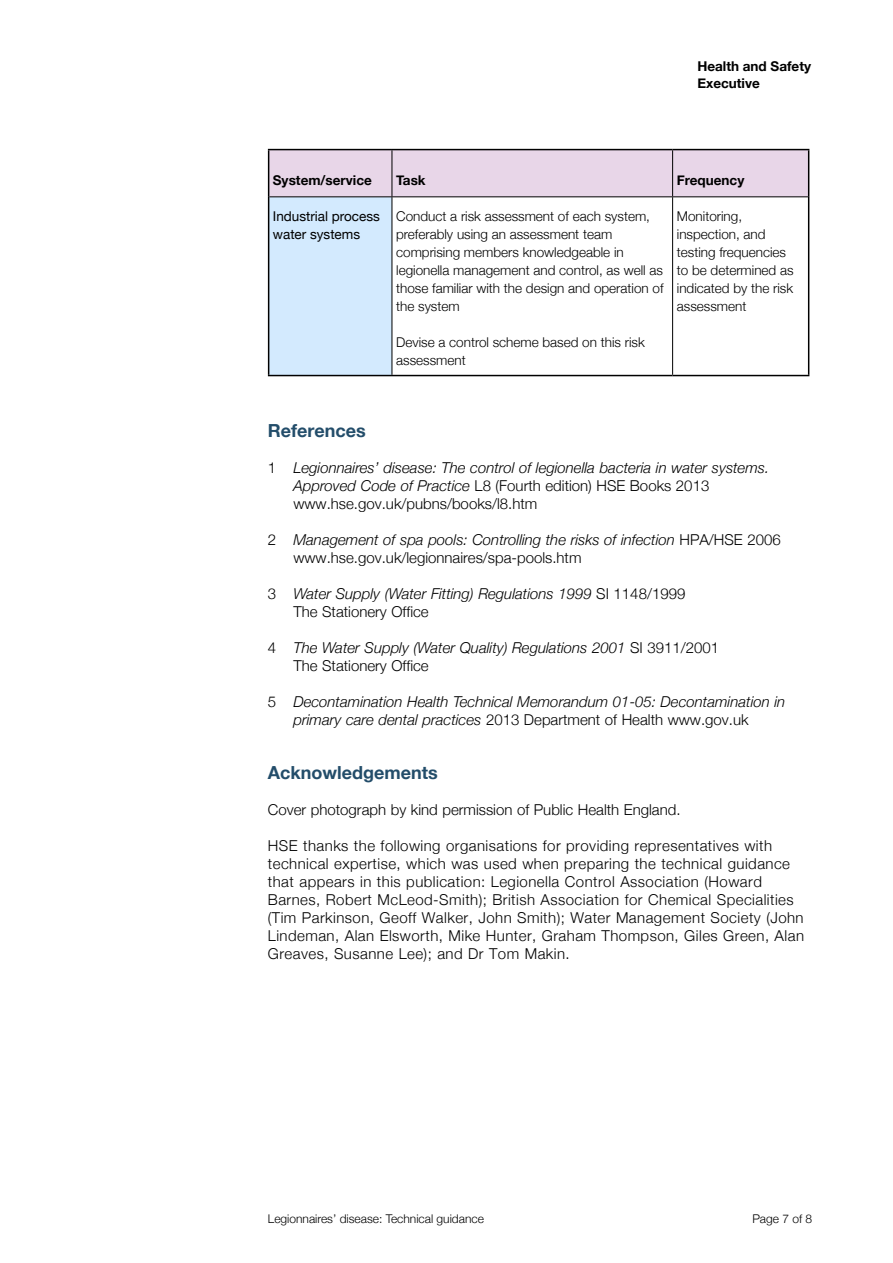
<style>
.page{position:relative;width:893px;height:1263px;background:#fff}
.page>*{position:absolute;margin:0;border:0;box-sizing:border-box;transform-origin:0 0}
.t1{font:700 18px "Helvetica Neue";color:#234d6a}
.t2{font:300 15px/18px "Helvetica Neue";letter-spacing:.03em;color:#000}
.t3{font:italic 300 15px/18px "Helvetica Neue";color:#000}
.t4{font:300 15px/18px "Helvetica Neue";color:#000}
.t5{font:300 13.5px/18px "Helvetica Neue";color:#000}
.t6{font:700 13.5px/16.5px "Helvetica Neue";color:#000}
.t7{font:13.5px/18px "Helvetica Neue";color:#000}
.t8{font:300 12px "Helvetica Neue";color:#000}
.s1{font-style:normal}
.s2{font-style:italic}
</style>
<div class="page">
<div style="left:269px;top:150px;width:539px;height:46px;background:#e8d6e8"></div>
<div style="left:269px;top:197px;width:123px;height:179px;background:#d3eafe"></div>
<hr style="left:268px;top:197px;width:1px;height:178px;background:#000">
<hr style="left:808px;top:197px;width:1px;height:178px;background:#000">
<hr style="left:268px;top:375px;width:124px;height:1px;background:#000">
<hr style="left:392px;top:375px;width:281px;height:1px;background:#000">
<hr style="left:673px;top:375px;width:136px;height:1px;background:#000">
<hr style="left:392px;top:150px;width:1px;height:46px;background:#000">
<hr style="left:672px;top:150px;width:1px;height:46px;background:#000">
<hr style="left:392px;top:197px;width:1px;height:178px;background:#000">
<hr style="left:672px;top:197px;width:1px;height:178px;background:#000">
<hr style="left:268px;top:149px;width:124px;height:1px;background:#000">
<hr style="left:268px;top:150px;width:1px;height:47px;background:#000">
<hr style="left:392px;top:149px;width:281px;height:1px;background:#000">
<hr style="left:673px;top:149px;width:136px;height:1px;background:#000">
<hr style="left:808px;top:150px;width:1px;height:47px;background:#000">
<hr style="left:269px;top:196px;width:123px;height:1px;background:#000">
<hr style="left:392px;top:196px;width:281px;height:1px;background:#000">
<hr style="left:673px;top:196px;width:135px;height:1px;background:#000">
<p class="t6" style="left:697px;top:58px;width:115px">Health and Safety<br>Executive</p>
<p class="t6" style="left:273px;top:172px;width:101px">System/service</p>
<p class="t6" style="left:396px;top:172px;width:31px">Task</p>
<p class="t6" style="left:677px;top:172px;width:69px">Frequency</p>
<p class="t7" style="left:273px;top:208px;width:109px">Industrial process water systems</p>
<p class="t5" style="left:396px;top:206px;width:269px">Conduct a risk assessment of each system, preferably using an assessment team comprising members knowledgeable in legionella management and control, as well as those familiar with the design and operation of the system</p>
<p class="t5" style="left:396px;top:332px;width:250px">Devise a control scheme based on this risk assessment</p>
<p class="t5" style="left:677px;top:206px;width:118px">Monitoring, inspection, and testing frequencies to be determined as indicated by the risk assessment</p>
<h2 class="t1" style="left:268px;top:416px;width:99px">References</h2>
<p class="t3" style="left:293px;top:458px;width:477px;text-indent:-26px"><span class="s1">1</span> Legionnaires’ disease: The control of legionella bacteria in water systems.<br>Approved Code of Practice <span class="s1">L8 (Fourth edition) HSE Books 2013 www.hse.gov.uk/pubns/books/l8.htm</span></p>
<p class="t4" style="left:293px;top:530px;width:489px;text-indent:-26px">2 <span class="s2">Management of spa pools: Controlling the risks of infection</span> HPA/HSE 2006 www.hse.gov.uk/legionnaires/spa-pools.htm</p>
<p class="t3" style="left:293px;top:584px;width:393px;text-indent:-26px"><span class="s1">3</span> Water Supply (Water Fitting) Regulations 1999 <span class="s1">SI 1148/1999<br>The Stationery Office</span></p>
<p class="t3" style="left:293px;top:638px;width:427px;text-indent:-26px"><span class="s1">4</span> The Water Supply (Water Quality) Regulations 2001 <span class="s1">SI 3911/2001<br>The Stationery Office</span></p>
<p class="t3" style="left:293px;top:692px;width:493px;text-indent:-26px"><span class="s1">5</span> Decontamination Health Technical Memorandum 01-05: Decontamination in primary care dental practices <span class="s1">2013 Department of Health www.gov.uk</span></p>
<h2 class="t1" style="left:268px;top:758px;width:171px">Acknowledgements</h2>
<p class="t4" style="left:268px;top:800px;width:414px">Cover photograph by kind permission of Public Health England.</p>
<p class="t2" style="left:268px;top:836px;width:538px">HSE thanks the following organisations for providing representatives with technical expertise, which was used when preparing the technical guidance that appears in this publication: Legionella Control Association (Howard Barnes, Robert McLeod-Smith); British Association for Chemical Specialities (Tim Parkinson, Geoff Walker, John Smith); Water Management Society (John Lindeman, Alan Elsworth, Mike Hunter, Graham Thompson, Giles Green, Alan Greaves, Susanne Lee); and Dr Tom Makin.</p>
<p class="t8" style="left:268px;top:1208px;width:218px">Legionnaires’ disease: Technical guidance</p>
<p class="t8" style="left:752px;top:1208px;width:61px">Page 7 of 8</p>
</div>
